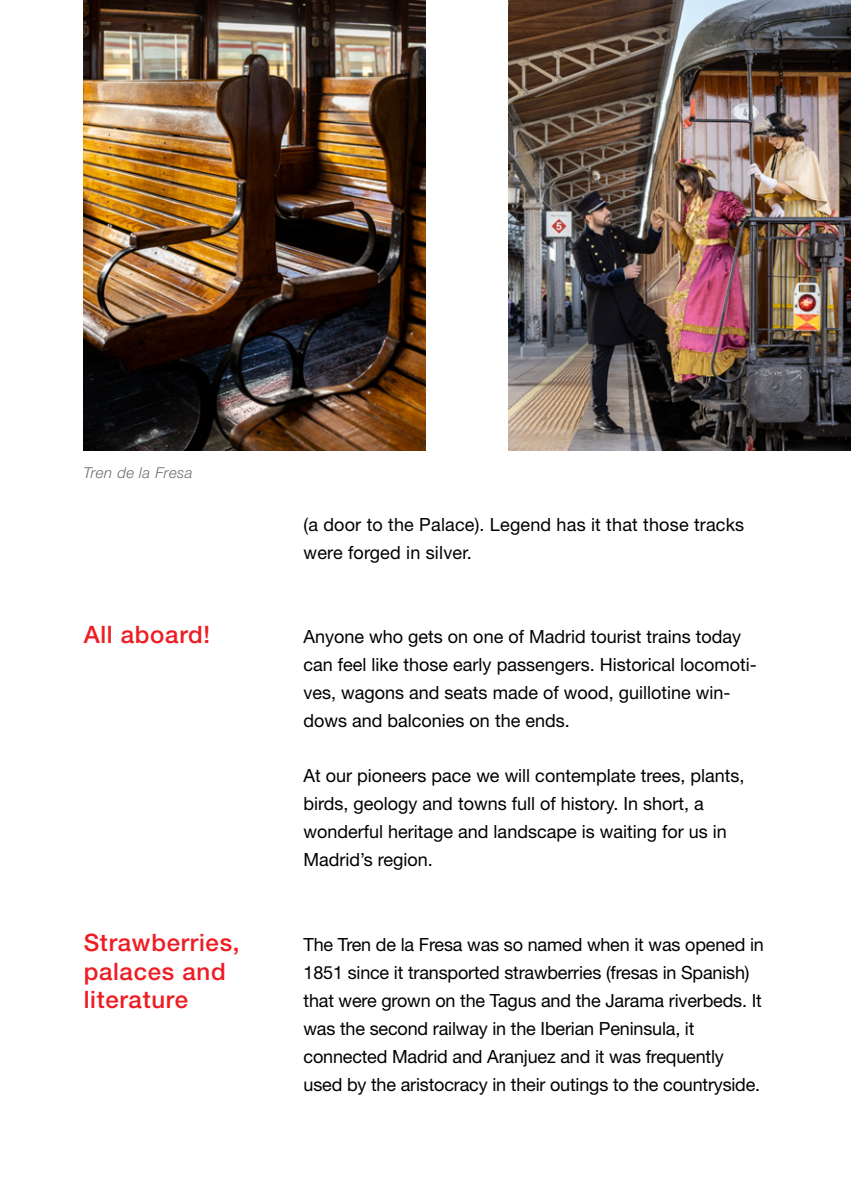
<style>
.page{position:relative;width:851px;height:1191px;background:#fff}
.page>*{position:absolute;margin:0;border:0;box-sizing:border-box;transform-origin:0 0}
.t1{font:500 24px/28.8px "Helvetica Neue LT Std";letter-spacing:.03em;color:#ed1d24}
.t2{font:18.2px/28px "Helvetica Neue LT Std";color:#000}
.t3{font:italic 300 15px "Helvetica Neue LT Std";letter-spacing:.03em;color:#6d6e71}
</style>
<div class="page">
<img style="left:83px;top:0;width:342px;height:450px">
<img style="left:509px;top:0;width:341px;height:450px">
<p class="t3" style="left:83px;top:464px;width:111px">Tren de la Fresa</p>
<h1 class="t1" style="left:84px;top:620px;width:128px">All aboard!</h1>
<h1 class="t1" style="left:84px;top:927px;width:157px">Strawberries, palaces and literature</h1>
<p class="t2" style="left:303px;top:510px;width:442px">(a door to the Palace). Legend has it that those tracks were forged in silver.</p>
<p class="t2" style="left:303px;top:622px;width:455px">Anyone who gets on one of Madrid tourist trains today can feel like those early passengers. Historical locomoti&shy;ves, wagons and seats made of wood, guillotine win&shy;dows and balconies on the ends.</p>
<p class="t2" style="left:303px;top:761px;width:442px">At our pioneers pace we will contemplate trees, plants, birds, geology and towns full of history. In short, a wonderful heritage and landscape is waiting for us in Madrid’s region.</p>
<p class="t2" style="left:303px;top:930px;width:462px">The Tren de la Fresa was so named when it was opened in 1851 since it transported strawberries (fresas in Spanish) that were grown on the Tagus and the Jarama riverbeds. It was the second railway in the Iberian Peninsula, it connected Madrid and Aranjuez and it was frequently used by the aristocracy in their outings to the countryside.</p>
</div>
